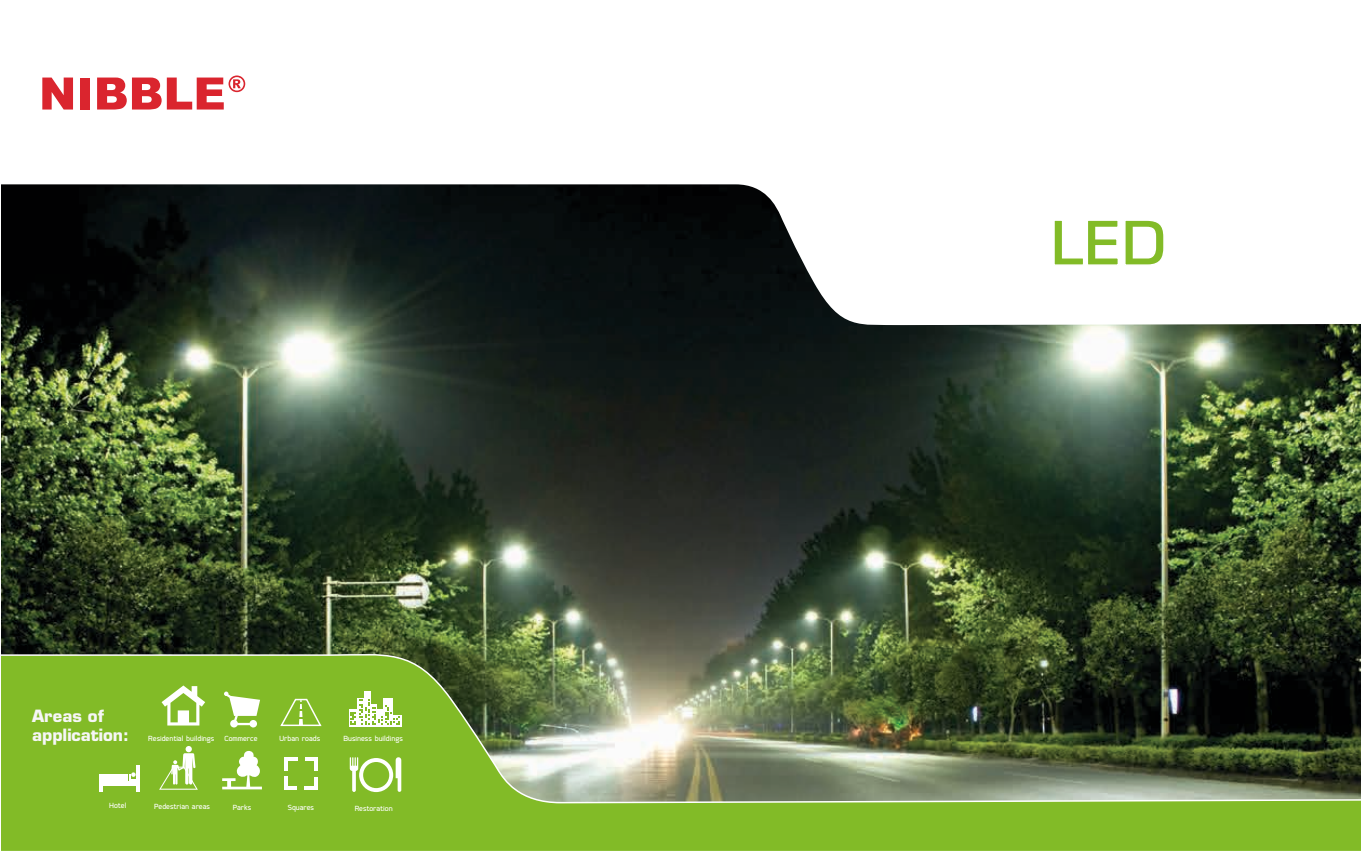
<style>
.page{position:relative;width:1361px;height:851px;background:#fff}
.page>*{position:absolute;margin:0;border:0;box-sizing:border-box;transform-origin:0 0}
.t1{font:600 60px "Eurostile LT Std";color:#82bb27}
.t2{font:700 16.5px/19px "Eurostile LT Std";color:#f6f6f6}
.t3{font:500 9px "Coupe";color:#fff}
</style>
<div class="page">
<svg style="left:42px;top:77px;width:31px;height:32px"></svg>
<div style="left:80px;top:77px;width:10px;height:32px;background:#da252e"></div>
<svg style="left:97px;top:75px;width:148px;height:34px"></svg>
<img style="left:2px;top:331px;width:1359px;height:314px">
<svg style="left:2px;top:184px;width:1359px;height:147px"></svg>
<img style="left:2px;top:645px;width:1359px;height:205px">
<svg style="left:1052px;top:218px;width:113px;height:48px"></svg>
<svg style="left:359px;top:757px;width:34px;height:35px"></svg>
<div style="left:363px;top:761px;width:26px;height:27px;background:#82bb27;border-radius:50%"></div>
<svg style="left:350px;top:756px;width:8px;height:36px"></svg>
<svg style="left:396px;top:756px;width:5px;height:36px"></svg>
<svg style="left:279px;top:698px;width:44px;height:29px"></svg>
<svg style="left:162px;top:685px;width:43px;height:40px"></svg>
<svg style="left:224px;top:691px;width:36px;height:36px"></svg>
<svg style="left:99px;top:781px;width:3px;height:10px"></svg>
<hr style="left:136px;top:764px;width:3px;height:27px;background:#fff">
<hr style="left:100px;top:781px;width:36px;height:4px;background:#fff">
<div style="left:99px;top:774px;width:29px;height:6px;background:#fff"></div>
<svg style="left:129px;top:772px;width:7px;height:8px"></svg>
<svg style="left:222px;top:750px;width:40px;height:39px"></svg>
<div style="left:349px;top:709px;width:8px;height:17px;background:#fff"></div>
<div style="left:357px;top:698px;width:7px;height:28px;background:#fff"></div>
<div style="left:364px;top:691px;width:7px;height:35px;background:#fff"></div>
<div style="left:370px;top:703px;width:7px;height:23px;background:#fff"></div>
<div style="left:377px;top:709px;width:7px;height:17px;background:#fff"></div>
<div style="left:383px;top:698px;width:10px;height:28px;background:#fff"></div>
<div style="left:392px;top:714px;width:9px;height:12px;background:#fff"></div>
<svg style="left:350px;top:699px;width:50px;height:26px"></svg>
<svg style="left:186px;top:745px;width:6px;height:7px"></svg>
<svg style="left:159px;top:753px;width:39px;height:36px"></svg>
<hr style="left:284px;top:757px;width:4px;height:13px;background:#fff">
<hr style="left:284px;top:757px;width:13px;height:4px;background:#fff">
<hr style="left:305px;top:757px;width:13px;height:4px;background:#fff">
<hr style="left:314px;top:757px;width:4px;height:14px;background:#fff">
<hr style="left:314px;top:776px;width:4px;height:13px;background:#fff">
<hr style="left:304px;top:786px;width:14px;height:3px;background:#fff">
<svg style="left:288px;top:786px;width:9px;height:3px"></svg>
<hr style="left:284px;top:776px;width:4px;height:13px;background:#fff">
<h2 class="t2" style="left:32px;top:706px;width:98px">Areas of application:</h2>
<p class="t3" style="left:148px;top:733px;width:68px">Residential buildings</p>
<p class="t3" style="left:279px;top:734px;width:42px">Urban roads</p>
<p class="t3" style="left:343px;top:734px;width:61px">Business buildings</p>
<p class="t3" style="left:225px;top:733px;width:34px">Commerce</p>
<p class="t3" style="left:109px;top:800px;width:19px">Hotel</p>
<p class="t3" style="left:154px;top:802px;width:57px">Pedestrian areas</p>
<p class="t3" style="left:233px;top:803px;width:20px">Parks</p>
<p class="t3" style="left:288px;top:802px;width:28px">Squares</p>
<p class="t3" style="left:355px;top:803px;width:39px">Restoration</p>
<h1 class="t1" style="left:1050px;top:205px;width:118px">LED</h1>
</div>
